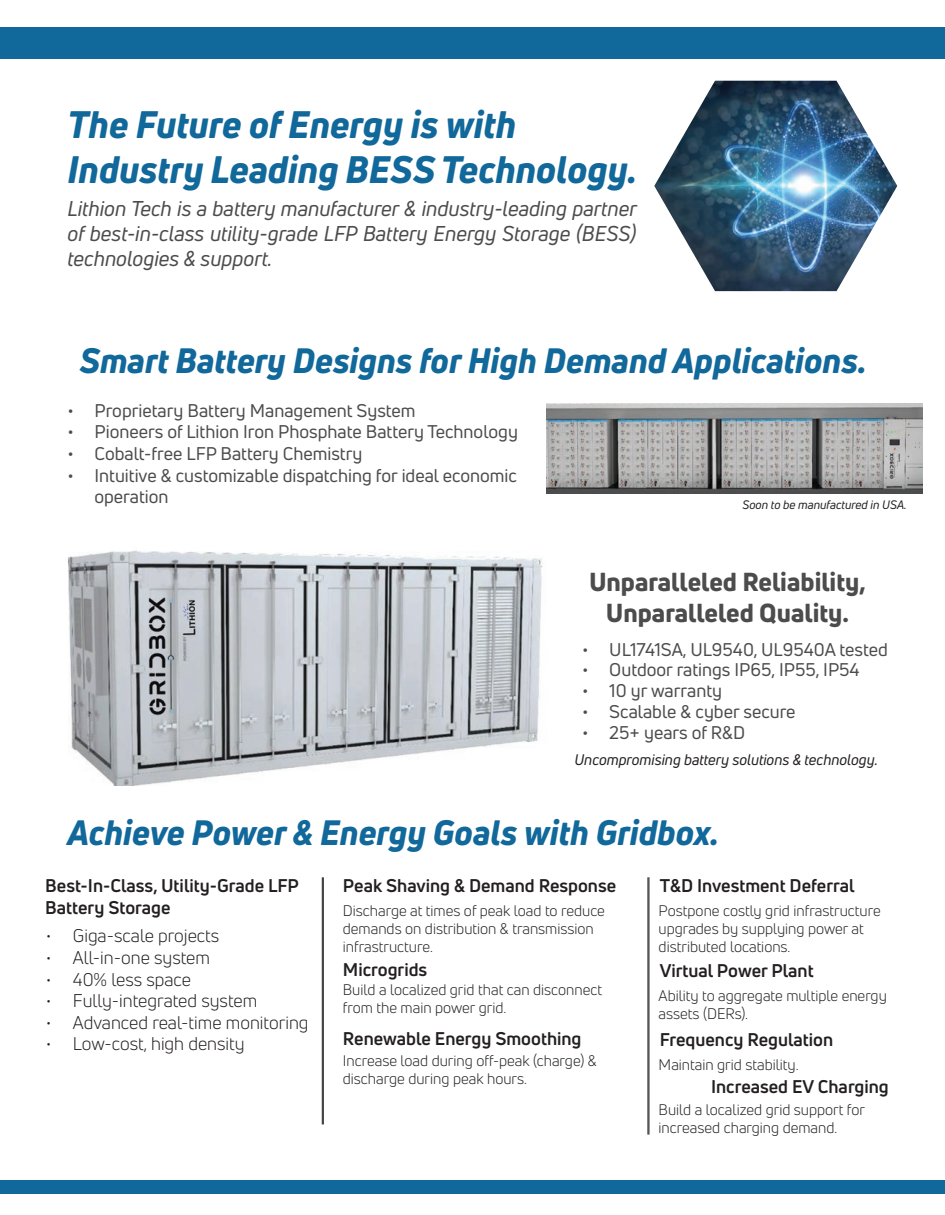
<style>
.page{position:relative;width:945px;height:1215px;background:#fff}
.page>*{position:absolute;margin:0;border:0;box-sizing:border-box;transform-origin:0 0}
.t1{font:italic 800 37.5px/45px "Uni Neue";color:#11689b}
.t2{font:italic 800 34.5px "Uni Neue";color:#11689b}
.t3{font:800 25.5px/30.6px "Uni Neue";color:#4d4c4c;text-align:center}
.t4{font:italic 21px/25.2px "Uni Neue";color:#4d4c4c;text-align:justify}
.t5{font:18px/21.6px "Uni Neue";color:#4d4c4c}
.t6{font:700 18px/21.6px "Uni Neue";color:#231f20}
.t7{font:18px "Uni Neue";color:#231f20}
.t8{font:15px/18px "Uni Neue";color:#231f20}
.t9{font:italic 15px "Uni Neue";color:#231f20}
.t10{font:italic 12px "Uni Neue";color:#231f20}
</style>
<div class="page">
<div style="left:0;top:27px;width:945px;height:31px;background:#11689b"></div>
<div style="left:0;top:1180px;width:945px;height:14px;background:#11689b"></div>
<img style="left:654px;top:81px;width:243px;height:210px">
<img style="left:546px;top:403px;width:376px;height:91px">
<img style="left:67px;top:551px;width:476px;height:234px">
<hr style="left:323px;top:877px;width:1px;height:247px;background:#231f20">
<hr style="left:322px;top:877px;width:1px;height:247px;background:#231f20">
<hr style="left:649px;top:877px;width:1px;height:258px;background:#231f20">
<hr style="left:648px;top:877px;width:1px;height:258px;background:#231f20">
<h1 class="t1" style="left:68px;top:101px;width:571px">The Future of Energy is with<br>Industry Leading BESS Technology.</h1>
<h3 class="t4" style="left:68px;top:196px;width:571px">Lithion Tech is a battery manufacturer &amp; industry-leading partner of best-in-class utility-grade LFP Battery Energy Storage (BESS) technologies &amp; support.</h3>
<h2 class="t2" style="left:79px;top:337px;width:789px">Smart Battery Designs for High Demand Applications.</h2>
<p class="t5" style="left:68px;top:399px;width:350px">• Proprietary Battery Management System</p>
<p class="t5" style="left:68px;top:421px;width:452px">• Pioneers of Lithion Iron Phosphate Battery Technology</p>
<p class="t5" style="left:68px;top:442px;width:296px">• Cobalt-free LFP Battery Chemistry</p>
<p class="t5" style="left:94px;top:464px;width:424px;text-indent:-27px">• Intuitive &amp; customizable dispatching for ideal economic operation</p>
<p class="t10" style="left:743px;top:497px;width:166px">Soon to be manufactured in USA.</p>
<h3 class="t3" style="left:589px;top:566px;width:278px">Unparalleled Reliability,<br>Unparalleled Quality.</h3>
<p class="t5" style="left:582px;top:638px;width:307px">• UL1741SA, UL9540, UL9540A tested</p>
<p class="t5" style="left:582px;top:659px;width:279px">• Outdoor ratings IP65, IP55, IP54</p>
<p class="t5" style="left:582px;top:680px;width:141px">• 10 yr warranty</p>
<p class="t5" style="left:582px;top:701px;width:215px">• Scalable &amp; cyber secure</p>
<p class="t5" style="left:582px;top:722px;width:164px">• 25+ years of R&amp;D</p>
<p class="t9" style="left:574px;top:751px;width:305px">Uncompromising battery solutions &amp; technology.</p>
<h2 class="t2" style="left:68px;top:809px;width:653px">Achieve Power &amp; Energy Goals with Gridbox.</h2>
<p class="t6" style="left:45px;top:874px;width:255px">Best-In-Class, Utility-Grade LFP<br>Battery Storage</p>
<p class="t7" style="left:46px;top:925px;width:175px">• Giga-scale projects</p>
<p class="t7" style="left:46px;top:947px;width:166px">• All-in-one system</p>
<p class="t7" style="left:46px;top:968px;width:147px">• 40% less space</p>
<p class="t7" style="left:46px;top:990px;width:213px">• Fully-integrated system</p>
<p class="t7" style="left:46px;top:1011px;width:264px">• Advanced real-time monitoring</p>
<p class="t7" style="left:46px;top:1033px;width:200px">• Low-cost, high density</p>
<p class="t6" style="left:343px;top:874px;width:275px">Peak Shaving &amp; Demand Response</p>
<p class="t8" style="left:343px;top:901px;width:264px">Discharge at times of peak load to reduce demands on distribution &amp; transmission infrastructure.</p>
<p class="t6" style="left:660px;top:874px;width:196px">T&amp;D Investment Deferral</p>
<p class="t8" style="left:659px;top:901px;width:224px">Postpone costly grid infrastructure upgrades by supplying power at distributed locations.</p>
<p class="t6" style="left:660px;top:960px;width:156px">Virtual Power Plant</p>
<p class="t8" style="left:659px;top:987px;width:230px">Ability to aggregate multiple energy assets (DERs).</p>
<p class="t6" style="left:660px;top:1029px;width:175px">Frequency Regulation</p>
<p class="t8" style="left:659px;top:1056px;width:141px">Maintain grid stability.</p>
<p class="t6" style="left:343px;top:959px;width:86px">Microgrids</p>
<p class="t8" style="left:343px;top:980px;width:261px">Build a localized grid that can disconnect from the main power grid.</p>
<p class="t6" style="left:343px;top:1027px;width:240px">Renewable Energy Smoothing</p>
<p class="t8" style="left:343px;top:1052px;width:255px">Increase load during off-peak (charge) &amp; discharge during peak hours.</p>
<p class="t6" style="left:711px;top:1076px;width:179px">Increased EV Charging</p>
<p class="t8" style="left:659px;top:1100px;width:208px">Build a localized grid support for increased charging demand.</p>
</div>
